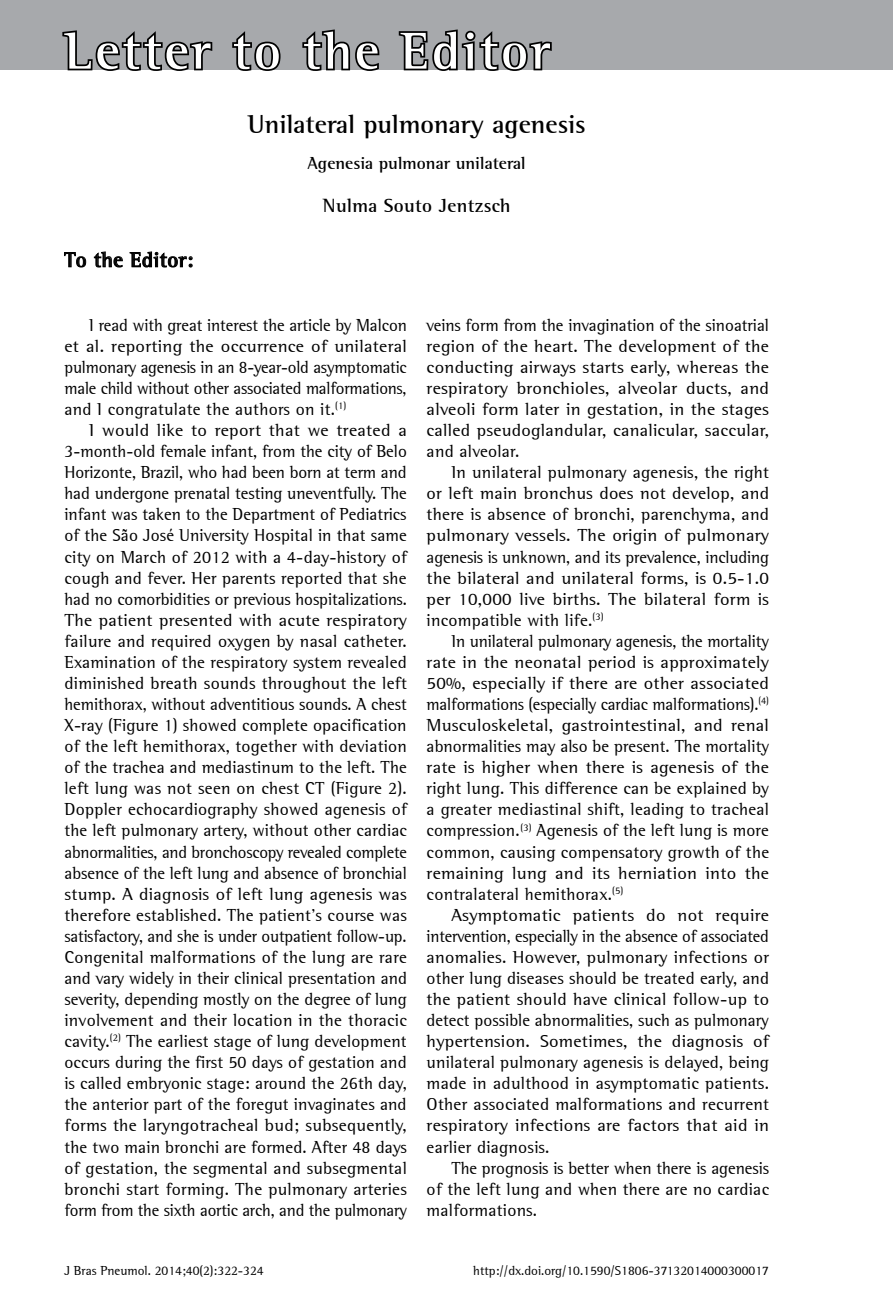
<style>
.page{position:relative;width:893px;height:1315px;background:#fff}
.page>*{position:absolute;margin:0;border:0;box-sizing:border-box;transform-origin:0 0}
.t1{font:700 52.5px "Libre Semi Serif S Si";letter-spacing:.05em;color:#fff}
.t2{font:700 26.25px "Libre Semi Serif S Si";color:#000}
.t3{font:700 21px "Libre Semi Serif S Si";letter-spacing:.015em;color:#000}
.t4{font:700 19.25px "Libre Semi Serif S Si";letter-spacing:.015em;color:#000}
.t5{font:17.5px/21px "Libre Semi Serif S Si";letter-spacing:.015em;color:#000;text-align:justify;scale:1.05 1}
.t6{font:17.5px/21px "Libre Semi Serif S Si";letter-spacing:.015em;color:#000;text-align:justify}
.t7{font:700 17.5px "Libre Semi Serif S Si";color:#000}
.t8{font:13.12px "Libre Semi Serif S Si";color:#000}
</style>
<div class="page">
<div style="left:0;top:0;width:893px;height:70px;background:#a7a9ac"></div>
<svg style="left:64px;top:252px;width:22px;height:15px"></svg>
<svg style="left:94px;top:251px;width:29px;height:16px"></svg>
<svg style="left:130px;top:251px;width:62px;height:16px"></svg>
<svg style="left:62px;top:30px;width:151px;height:41px"></svg>
<svg style="left:232px;top:31px;width:49px;height:40px"></svg>
<svg style="left:302px;top:29px;width:78px;height:42px"></svg>
<svg style="left:398px;top:29px;width:154px;height:42px"></svg>
<h1 class="t1" style="left:64px;top:19px;width:487px">Letter to the Editor</h1>
<p class="t3" style="left:64px;top:247px;width:130px">To the Editor:</p>
<h2 class="t2" style="left:248px;top:108px;width:339px">Unilateral pulmonary agenesis</h2>
<p class="t7" style="left:308px;top:152px;width:220px">Agenesia pulmonar unilateral</p>
<p class="t4" style="left:323px;top:194px;width:189px">Nulma Souto Jentzsch</p>
<p class="t6" style="left:64px;top:314px;width:344px;text-indent:25px">I read with great interest the article by Malcon et al. reporting the occurrence of unilateral pulmonary agenesis in an 8-year-old asymptomatic male child without other associated malformations, and I congratulate the authors on it.<sup>(1)</sup></p>
<p class="t5" style="left:64px;top:420px;width:328px;text-indent:25px">I would like to report that we treated a 3-month-old female infant, from the city of Belo Horizonte, Brazil, who had been born at term and had undergone prenatal testing uneventfully. The infant was taken to the Department of Pediatrics of the São José University Hospital in that same city on March of 2012 with a 4-day-history of cough and fever. Her parents reported that she had no comorbidities or previous hospitalizations.<br>The patient presented with acute respiratory failure and required oxygen by nasal catheter.<br>Examination of the respiratory system revealed diminished breath sounds throughout the left hemithorax, without adventitious sounds. A chest X-ray (Figure 1) showed complete opacification of the left hemithorax, together with deviation of the trachea and mediastinum to the left. The left lung was not seen on chest CT (Figure 2).<br>Doppler echocardiography showed agenesis of the left pulmonary artery, without other cardiac abnormalities, and bronchoscopy revealed complete absence of the left lung and absence of bronchial stump. A diagnosis of left lung agenesis was therefore established. The patient’s course was satisfactory, and she is under outpatient follow-up.<br>Congenital malformations of the lung are rare and vary widely in their clinical presentation and severity, depending mostly on the degree of lung involvement and their location in the thoracic cavity.<sup>(2)</sup> The earliest stage of lung development occurs during the first 50 days of gestation and is called embryonic stage: around the 26th day, the anterior part of the foregut invaginates and forms the laryngotracheal bud; subsequently, the two main bronchi are formed. After 48 days of gestation, the segmental and subsegmental bronchi start forming. The pulmonary arteries form from the sixth aortic arch, and the pulmonary</p>
<p class="t6" style="left:427px;top:314px;width:344px">veins form from the invagination of the sinoatrial region of the heart. The development of the conducting airways starts early, whereas the respiratory bronchioles, alveolar ducts, and alveoli form later in gestation, in the stages called pseudoglandular, canalicular, saccular, and alveolar.</p>
<p class="t6" style="left:427px;top:462px;width:344px;text-indent:25px">In unilateral pulmonary agenesis, the right or left main bronchus does not develop, and there is absence of bronchi, parenchyma, and pulmonary vessels. The origin of pulmonary agenesis is unknown, and its prevalence, including the bilateral and unilateral forms, is 0.5-1.0 per 10,000 live births. The bilateral form is incompatible with life.<sup>(3)</sup></p>
<p class="t6" style="left:427px;top:630px;width:344px;text-indent:25px">In unilateral pulmonary agenesis, the mortality rate in the neonatal period is approximately 50%, especially if there are other associated malformations (especially cardiac malformations).<sup>(4)<br></sup>Musculoskeletal, gastrointestinal, and renal abnormalities may also be present. The mortality rate is higher when there is agenesis of the right lung. This difference can be explained by a greater mediastinal shift, leading to tracheal compression.<sup>(3)</sup> Agenesis of the left lung is more common, causing compensatory growth of the remaining lung and its herniation into the contralateral hemithorax.<sup>(5)</sup></p>
<p class="t5" style="left:427px;top:904px;width:328px;text-indent:25px">Asymptomatic patients do not require intervention, especially in the absence of associated anomalies. However, pulmonary infections or other lung diseases should be treated early, and the patient should have clinical follow-up to detect possible abnormalities, such as pulmonary hypertension. Sometimes, the diagnosis of unilateral pulmonary agenesis is delayed, being made in adulthood in asymptomatic patients.<br>Other associated malformations and recurrent respiratory infections are factors that aid in earlier diagnosis.</p>
<p class="t6" style="left:427px;top:1157px;width:344px;text-indent:25px">The prognosis is better when there is agenesis of the left lung and when there are no cardiac malformations.</p>
<p class="t8" style="left:64px;top:1263px;width:201px">J Bras Pneumol. 2014;40(2):322-324</p>
<p class="t8" style="left:473px;top:1263px;width:297px">http://dx.doi.org/10.1590/S1806-37132014000300017</p>
</div>
